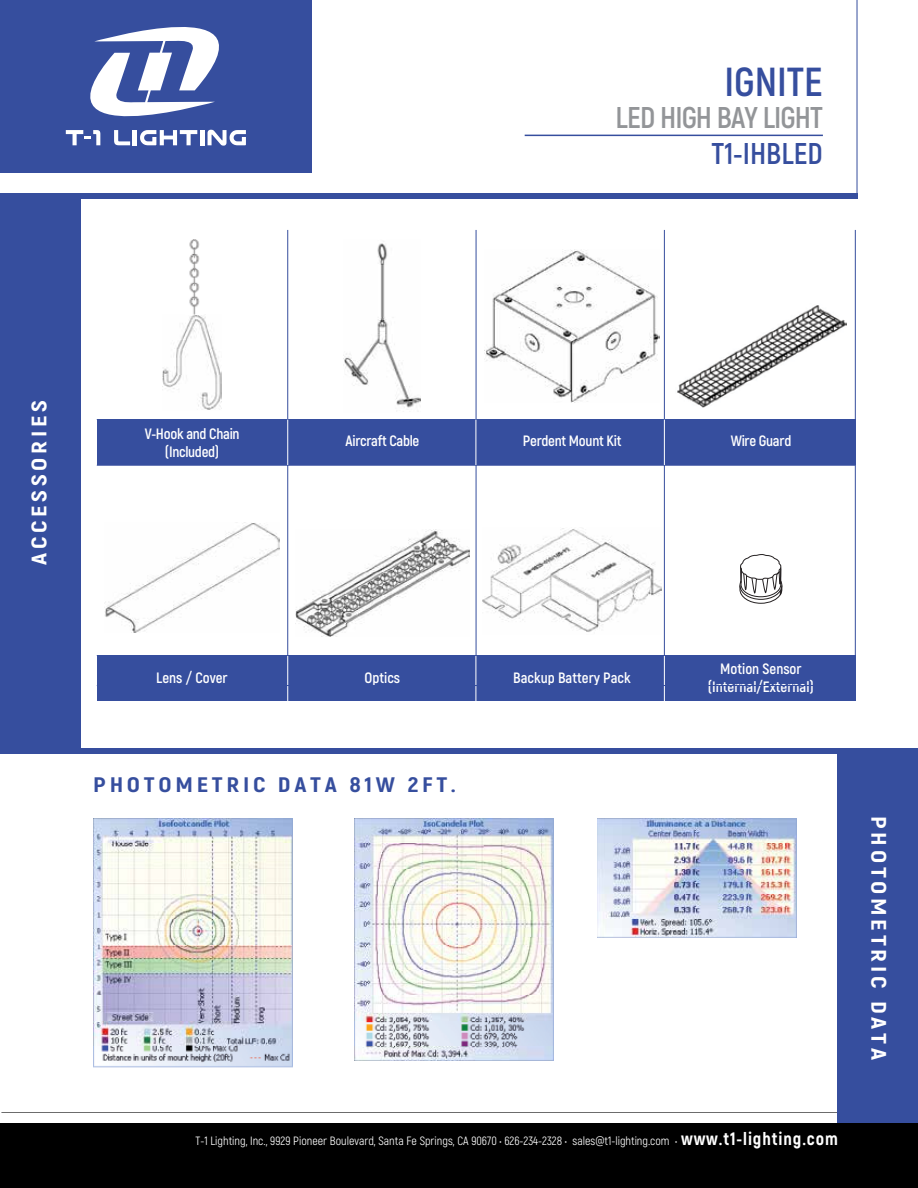
<style>
.page{position:relative;width:918px;height:1188px;background:#fff}
.page>*{position:absolute;margin:0;border:0;box-sizing:border-box;transform-origin:0 0}
.t1{font:700 40.5px "Akrobat";color:#364e9e}
.t2{font:700 30px "Akrobat";letter-spacing:-.03em;color:#939598}
.t3{font:700 30px "Akrobat";color:#364e9e}
.t4{font:800 21px "Akrobat";letter-spacing:.15em;color:#fff;scale:1.18 1}
.t5{font:800 21px "Akrobat";letter-spacing:.15em;color:#364e9e;scale:1.18 1}
.t6{font:700 15px/18px "Akrobat";color:#fff;text-align:center}
.t7{font:700 15px/18px "Akrobat";letter-spacing:-.02em;color:#fff;text-align:center}
.t8{font:12px "Akrobat";color:#fff}
.s1{font-weight:800;font-size:18px}
</style>
<div class="page">
<div style="left:837px;top:748px;width:81px;height:383px;background:#364e9e"></div>
<div style="left:0;top:1123px;width:918px;height:65px;background:#000"></div>
<div style="left:0;top:0;width:312px;height:172px;background:#364e9e"></div>
<hr style="left:857px;top:0;width:1px;height:198px;background:#364e9e">
<div style="left:0;top:193px;width:857px;height:5px;background:#364e9e"></div>
<div style="left:0;top:748px;width:918px;height:6px;background:#364e9e"></div>
<div style="left:0;top:195px;width:81px;height:554px;background:#364e9e"></div>
<div style="left:97px;top:420px;width:758px;height:45px;background:#364e9e"></div>
<div style="left:97px;top:655px;width:758px;height:46px;background:#364e9e"></div>
<img style="left:163px;top:315px;width:58px;height:95px">
<img style="left:189px;top:239px;width:11px;height:76px">
<img style="left:344px;top:243px;width:77px;height:165px">
<img style="left:486px;top:249px;width:173px;height:153px">
<img style="left:677px;top:305px;width:169px;height:103px">
<img style="left:104px;top:523px;width:176px;height:109px">
<img style="left:296px;top:529px;width:173px;height:108px">
<img style="left:483px;top:528px;width:178px;height:104px">
<hr style="left:97px;top:465px;width:758px;height:1px;background:#364e9e">
<hr style="left:97px;top:419px;width:758px;height:1px;background:#364e9e">
<hr style="left:476px;top:230px;width:1px;height:471px;background:#364e9e">
<hr style="left:287px;top:230px;width:1px;height:471px;background:#364e9e">
<hr style="left:664px;top:230px;width:1px;height:471px;background:#364e9e">
<hr style="left:855px;top:230px;width:1px;height:471px;background:#364e9e">
<hr style="left:287px;top:420px;width:1px;height:45px;background:#fff">
<hr style="left:476px;top:420px;width:1px;height:45px;background:#fff">
<hr style="left:664px;top:420px;width:1px;height:45px;background:#fff">
<hr style="left:287px;top:656px;width:1px;height:45px;background:#fff">
<hr style="left:476px;top:656px;width:1px;height:45px;background:#fff">
<hr style="left:664px;top:656px;width:1px;height:45px;background:#fff">
<svg style="left:740px;top:554px;width:42px;height:50px"></svg>
<img style="left:93px;top:818px;width:200px;height:250px">
<img style="left:354px;top:818px;width:200px;height:243px">
<img style="left:597px;top:818px;width:199px;height:120px">
<hr style="left:97px;top:685px;width:758px;height:1px;background:#364e9e">
<hr style="left:525px;top:135px;width:298px;height:1px;background:#364e9e">
<svg style="left:65px;top:27px;width:181px;height:119px"></svg>
<h1 class="t1" style="left:725px;top:56px;width:100px">IGNITE</h1>
<h2 class="t2" style="left:616px;top:99px;width:209px">LED HIGH BAY LIGHT</h2>
<h2 class="t3" style="left:712px;top:135px;width:113px">T1-IHBLED</h2>
<h3 class="t4" style="left:26px;top:565px;width:141px;rotate:-90deg">ACCESSORIES</h3>
<p class="t7" style="left:145px;top:424px;width:96px">V-Hook and Chain (Included)</p>
<p class="t7" style="left:346px;top:432px;width:75px">Aircraft Cable</p>
<p class="t7" style="left:523px;top:432px;width:100px">Perdent Mount Kit</p>
<p class="t7" style="left:731px;top:432px;width:62px">Wire Guard</p>
<p class="t6" style="left:156px;top:669px;width:73px">Lens / Cover</p>
<p class="t6" style="left:365px;top:669px;width:37px">Optics</p>
<p class="t6" style="left:513px;top:669px;width:119px">Backup Battery Pack</p>
<h3 class="t5" style="left:93px;top:771px;width:309px">PHOTOMETRIC DATA 81W 2FT.</h3>
<p class="t6" style="left:708px;top:660px;width:108px">Motion Sensor (Internal/External)</p>
<p class="t8" style="left:196px;top:1134px;width:644px">T-1 Lighting, Inc., 9929 Pioneer Boulevard, Santa Fe Springs, CA 90670 • 626-234-2328 • sales@t1-lighting.com • <span class="s1">www.t1-lighting.com</span></p>
<h3 class="t4" style="left:892px;top:816px;width:208px;rotate:90deg">PHOTOMETRIC DATA</h3>
</div>
